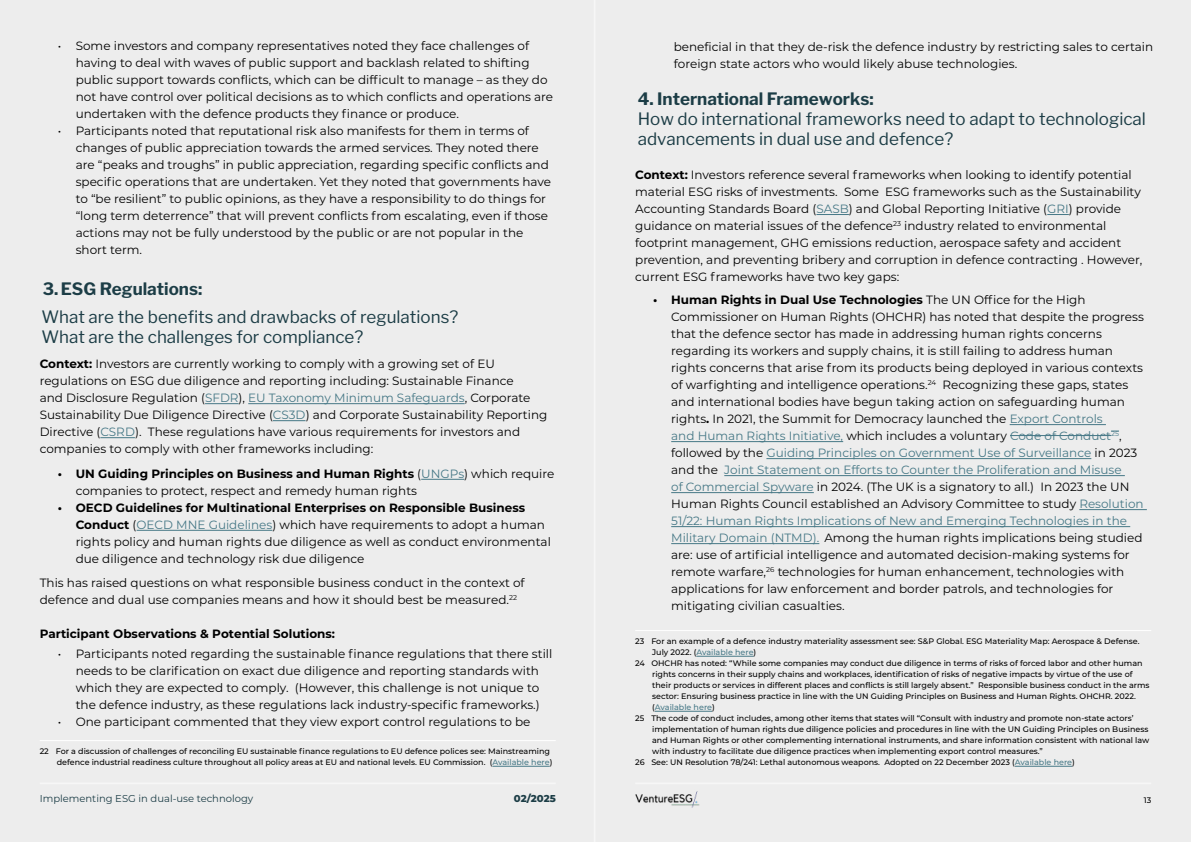
<style>
.page{position:relative;width:1191px;height:842px;background:#fff}
.page>*{position:absolute;margin:0;border:0;box-sizing:border-box;transform-origin:0 0}
.t1{font:17px/20px "Libre Franklin";color:#1c3d46}
.t2{font:700 17px "Libre Franklin";color:#1c3d46}
.t3{font:12px/17px "Montserrat";color:#000}
.t4{font:700 12px "Montserrat";color:#000}
.t5{font:10px "Montserrat";color:#1c3d46}
.t6{font:800 10px "Montserrat";letter-spacing:-.005em;color:#1c3d46}
.t7{font:500 8px/11px "Montserrat";color:#000;text-align:right}
.t8{font:500 8px "Montserrat";color:#467886}
.s1{font-weight:700}
.s2{color:#467886}
.s3{color:#000}
</style>
<div class="page">
<div style="left:595px;top:0;width:596px;height:842px;background:#ededed"></div>
<hr style="left:635px;top:782px;width:516px;height:2px;background:#fff">
<div style="left:0;top:0;width:595px;height:842px;background:#ededed"></div>
<hr style="left:40px;top:782px;width:516px;height:2px;background:#fff">
<hr style="left:593px;top:0;width:2px;height:842px;background:#fff">
<hr style="left:421px;top:479px;width:43px;height:1px;background:#467886">
<hr style="left:137px;top:530px;width:135px;height:1px;background:#467886">
<hr style="left:100px;top:437px;width:35px;height:1px;background:#467886">
<hr style="left:273px;top:420px;width:32px;height:1px;background:#467886">
<hr style="left:248px;top:403px;width:217px;height:1px;background:#467886">
<hr style="left:205px;top:403px;width:34px;height:1px;background:#467886">
<hr style="left:40px;top:740px;width:516px;height:1px;background:#fff">
<hr style="left:492px;top:766px;width:58px;height:1px;background:#467886">
<hr style="left:816px;top:214px;width:33px;height:1px;background:#467886">
<svg style="left:1047px;top:214px;width:21px;height:1px"></svg>
<hr style="left:1009px;top:424px;width:97px;height:1px;background:#467886">
<hr style="left:671px;top:441px;width:172px;height:1px;background:#467886">
<hr style="left:1010px;top:435px;width:101px;height:1px;background:#467886">
<hr style="left:766px;top:458px;width:325px;height:1px;background:#467886">
<hr style="left:724px;top:475px;width:400px;height:1px;background:#467886">
<hr style="left:671px;top:492px;width:143px;height:1px;background:#467886">
<hr style="left:1079px;top:509px;width:67px;height:1px;background:#467886">
<hr style="left:671px;top:526px;width:459px;height:1px;background:#467886">
<hr style="left:671px;top:543px;width:148px;height:1px;background:#467886">
<hr style="left:635px;top:630px;width:516px;height:1px;background:#fff">
<hr style="left:696px;top:656px;width:57px;height:1px;background:#467886">
<hr style="left:655px;top:711px;width:57px;height:1px;background:#467886">
<hr style="left:1015px;top:766px;width:57px;height:1px;background:#467886">
<img style="left:635px;top:791px;width:65px;height:17px">
<p class="t3" style="left:76px;top:37px;width:479px;text-indent:-18px">• Some investors and company representatives noted they face challenges of having to deal with waves of public support and backlash related to shifting public support towards conflicts, which can be difficult to manage – as they do not have control over political decisions as to which conflicts and operations are undertaken with the defence products they finance or produce.</p>
<p class="t3" style="left:76px;top:122px;width:477px;text-indent:-18px">• Participants noted that reputational risk also manifests for them in terms of changes of public appreciation towards the armed services. They noted there are “peaks and troughs” in public appreciation, regarding specific conflicts and specific operations that are undertaken. Yet they noted that governments have to “be resilient” to public opinions, as they have a responsibility to do things for “long term deterrence” that will prevent conflicts from escalating, even if those actions may not be fully understood by the public or are not popular in the short term.</p>
<h1 class="t2" style="left:43px;top:278px;width:161px">3.ESG Regulations:</h1>
<h1 class="t1" style="left:41px;top:307px;width:418px">What are the benefits and drawbacks of regulations?<br>What are the challenges for compliance?</h1>
<p class="t3" style="left:40px;top:354px;width:509px"><span class="s1">Context:</span> Investors are currently working to comply with a growing set of EU regulations on ESG due diligence and reporting including: Sustainable Finance<br>and Disclosure Regulation (<span class="s2">SFDR</span>), <span class="s2">EU Taxonomy Minimum Safeguards</span>, Corporate Sustainability Due Diligence Directive (<span class="s2">CS3D</span>) and Corporate Sustainability Reporting Directive (<span class="s2">CSRD</span>). These regulations have various requirements for investors and companies to comply with other frameworks including:</p>
<p class="t3" style="left:76px;top:465px;width:480px;text-indent:-18px"><span class="s1">• UN Guiding Principles on Business and Human Rights</span> (<span class="s2">UNGPs</span>) which require companies to protect, respect and remedy human rights</p>
<p class="t3" style="left:76px;top:499px;width:477px;text-indent:-18px"><span class="s1">• OECD Guidelines for Multinational Enterprises on Responsible Business Conduct</span> (<span class="s2">OECD MNE Guidelines</span>) which have requirements to adopt a human rights policy and human rights due diligence as well as conduct environmental due diligence and technology risk due diligence</p>
<p class="t3" style="left:40px;top:574px;width:486px;line-height:16.4px">This has raised questions on what responsible business conduct in the context of defence and dual use companies means and how it should best be measured.<sup>22</sup></p>
<p class="t4" style="left:40px;top:625px;width:297px">Participant Observations &amp; Potential Solutions:</p>
<p class="t3" style="left:58px;top:645px;width:496px;text-align:center">• Participants noted regarding the sustainable finance regulations that there still needs to be clarification on exact due diligence and reporting standards with which they are expected to comply. (However, this challenge is not unique to<br>the defence industry, as these regulations lack industry-specific frameworks.)</p>
<p class="t3" style="left:58px;top:713px;width:474px">• One participant commented that they view export control regulations to be</p>
<p class="t7" style="left:40px;top:746px;width:514px">22 For a discussion of challenges of reconciling EU sustainable finance regulations to EU defence polices see: Mainstreaming defence industrial readiness culture throughout all policy areas at EU and national levels. EU Commission. (<span class="s2">Available here</span>)</p>
<p class="t3" style="left:674px;top:38px;width:481px">beneficial in that they de-risk the defence industry by restricting sales to certain foreign state actors who would likely abuse technologies.</p>
<h1 class="t2" style="left:638px;top:89px;width:237px">4. International Frameworks:</h1>
<h1 class="t1" style="left:638px;top:109px;width:510px">How do international frameworks need to adapt to technological advancements in dual use and defence?</h1>
<p class="t3" style="left:635px;top:166px;width:509px"><span class="s1">Context:</span> Investors reference several frameworks when looking to identify potential material ESG risks of investments. Some ESG frameworks such as the Sustainability Accounting Standards Board (<span class="s2">SASB</span>) and Global Reporting Initiative (<span class="s2">GRI</span>) provide guidance on material issues of the defence<sup>23</sup> industry related to environmental footprint management, GHG emissions reduction, aerospace safety and accident prevention, and preventing bribery and corruption in defence contracting . However, current ESG frameworks have two key gaps:</p>
<p class="t3" style="left:671px;top:291px;width:474px;text-indent:-18px"><span class="s1">• Human Rights in Dual Use Technologies</span> The UN Office for the High Commissioner on Human Rights (OHCHR) has noted that despite the progress that the defence sector has made in addressing human rights concerns regarding its workers and supply chains, it is still failing to address human rights concerns that arise from its products being deployed in various contexts of warfighting and intelligence operations.<sup>24</sup> Recognizing these gaps, states and international bodies have begun taking action on safeguarding human rights<span class="s1">.</span> In 2021, the Summit for Democracy launched the <span class="s2">Export Controls<br>and Human Rights Initiative,</span> which includes a voluntary <span class="s2">Code of Conduct</span><sup>25</sup>, followed by the <span class="s2">Guiding Principles on Government Use of Surveillance</span> in 2023 and the <span class="s2">Joint Statement on Efforts to Counter the Proliferation and Misuse<br>of Commercial Spyware</span> in 2024. (The UK is a signatory to all.) In 2023 the UN Human Rights Council established an Advisory Committee to study <span class="s2">Resolution 51/22: Human Rights Implications of New and Emerging Technologies in the Military Domain (NTMD).</span> Among the human rights implications being studied are: use of artificial intelligence and automated decision-making systems for remote warfare,<sup>26</sup> technologies for human enhancement, technologies with applications for law enforcement and border patrols, and technologies for mitigating civilian casualties.</p>
<p class="t7" style="left:635px;top:636px;width:506px">23 For an example of a defence industry materiality assessment see: S&amp;P Global. ESG Materiality Map: Aerospace &amp; Defense.</p>
<p class="t8" style="left:652px;top:647px;width:106px"><span class="s3">July 2022. (</span>Available here<span class="s3">)</span></p>
<p class="t7" style="left:635px;top:658px;width:509px">24 OHCHR has noted: “While some companies may conduct due diligence in terms of risks of forced labor and other human</p>
<p class="t7" style="left:652px;top:669px;width:482px">rights concerns in their supply chains and workplaces, identification of risks of negative impacts by virtue of the use of</p>
<p class="t7" style="left:652px;top:680px;width:499px">their products or services in different places and conflicts is still largely absent.” Responsible business conduct in the arms</p>
<p class="t7" style="left:652px;top:691px;width:485px">sector: Ensuring business practice in line with the UN Guiding Principles on Business and Human Rights. OHCHR. 2022.</p>
<p class="t8" style="left:652px;top:702px;width:64px"><span class="s3">(</span>Available here<span class="s3">)</span></p>
<p class="t7" style="left:635px;top:713px;width:500px">25 The code of conduct includes, among other items that states will “Consult with industry and promote non-state actors’</p>
<p class="t7" style="left:652px;top:724px;width:498px">implementation of human rights due diligence policies and procedures in line with the UN Guiding Principles on Business</p>
<p class="t7" style="left:652px;top:735px;width:498px">and Human Rights or other complementing international instruments, and share information consistent with national law</p>
<p class="t7" style="left:652px;top:746px;width:392px">with industry to facilitate due diligence practices when implementing export control measures.”</p>
<p class="t7" style="left:635px;top:757px;width:441px">26 See: UN Resolution 78/241: Lethal autonomous weapons. Adopted on 22 December 2023 (<span class="s2">Available here</span>)</p>
<p class="t5" style="left:40px;top:792px;width:215px">Implementing ESG in dual-use technology</p>
<p class="t6" style="left:514px;top:791px;width:43px">02/2025</p>
<p class="t7" style="left:1143px;top:794px;width:9px">13</p>
</div>
